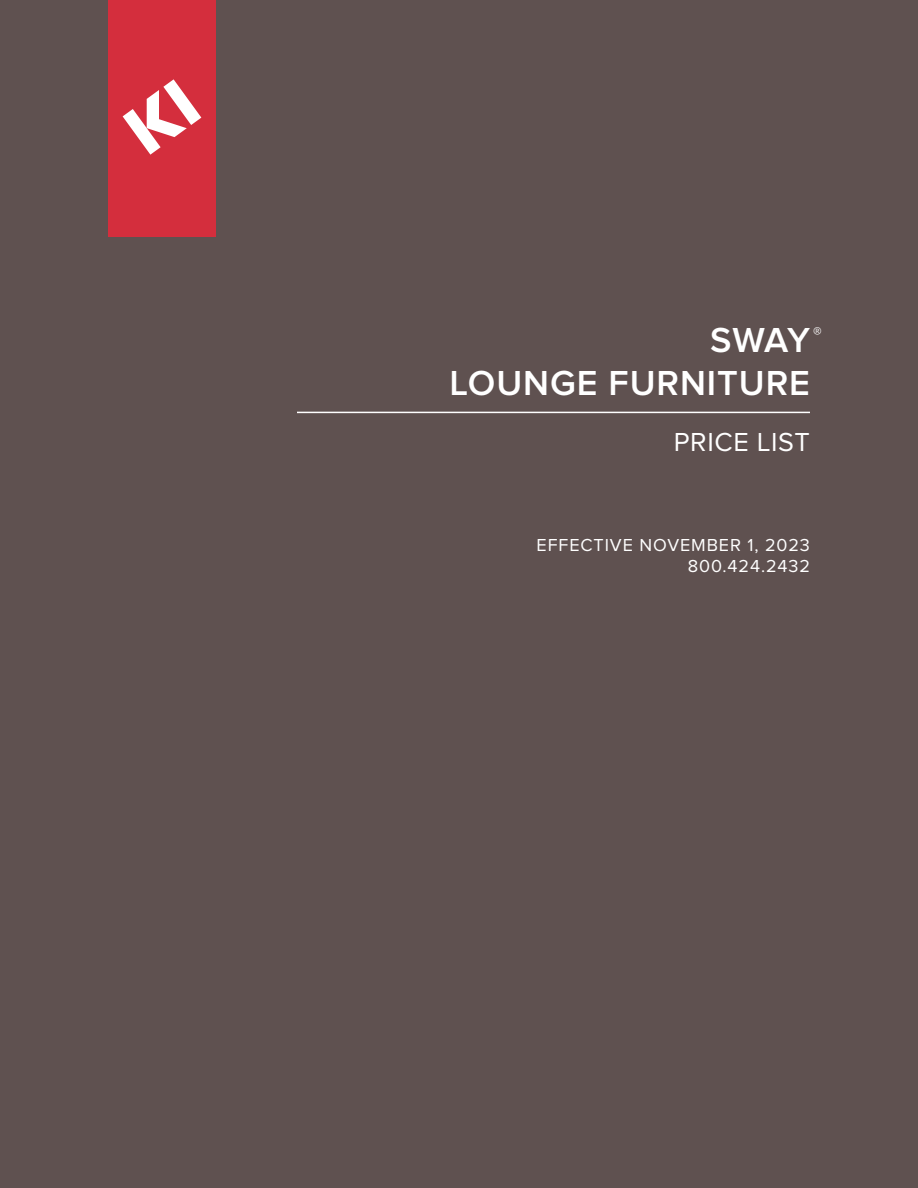
<style>
.page{position:relative;width:918px;height:1188px;background:#5f5150}
.page>*{position:absolute;margin:0;border:0;box-sizing:border-box;transform-origin:0 0}
.t1{font:600 36px "Proxima Nova";letter-spacing:.025em;color:#fff}
.t2{font:27px "Proxima Nova";letter-spacing:.025em;color:#fff}
.t3{font:18px "Proxima Nova";letter-spacing:.05em;color:#fff}
.t4{font:600 17.55px "Proxima Nova";color:#fff}
</style>
<div class="page">
<hr style="left:297px;top:412px;width:513px;height:1px;background:#fff">
<div style="left:108px;top:0;width:108px;height:237px;background:#d42e3d"></div>
<svg style="left:123px;top:79px;width:78px;height:76px"></svg>
<p class="t4" style="left:813px;top:325px;width:10px">®</p>
<p class="t1" style="left:710px;top:324px;width:101px">SWAY</p>
<p class="t1" style="left:450px;top:367px;width:362px">LOUNGE FURNITURE</p>
<p class="t2" style="left:674px;top:427px;width:138px">PRICE LIST</p>
<p class="t3" style="left:537px;top:535px;width:275px">EFFECTIVE NOVEMBER 1, 2023</p>
<p class="t3" style="left:688px;top:556px;width:124px">800.424.2432</p>
</div>
